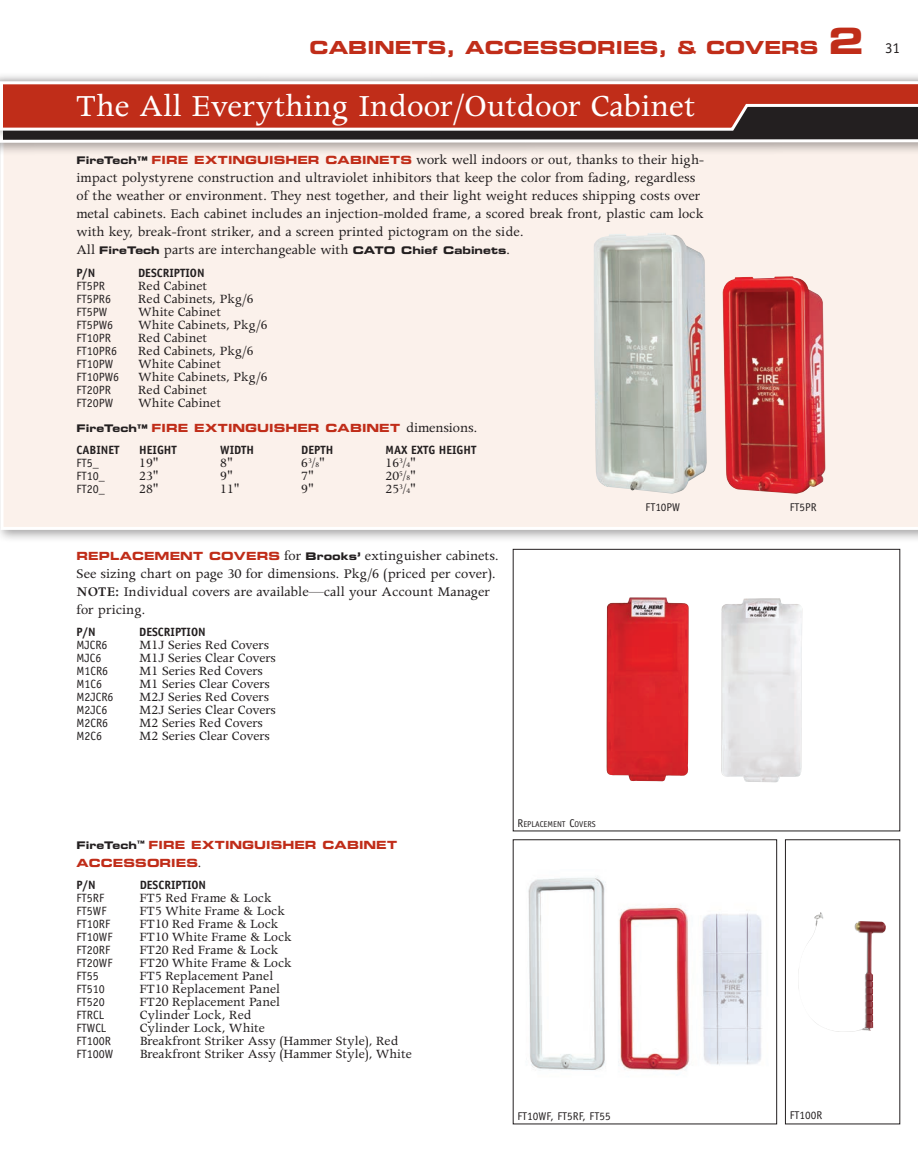
<style>
.page{position:relative;width:918px;height:1175px;background:#fff}
.page>*{position:absolute;margin:0;border:0;box-sizing:border-box;transform-origin:0 0}
.Body_style{font:34.5px "Apollo";color:#fff}
.t1{font:18px "Eurostile LT Std Bold Ex 2";color:#c02d19}
.Subcategory{font:15px/18px "Apollo";color:#231f20}
.Body_style-2{font:15px/18px "Apollo";color:#231f20}
.t2{font:15px "Officina Sans";color:#231f20}
.New_Table{font:14.25px "Apollo";color:#231f20}
.New_Table-2{font:12px "Officina Sans";color:#231f20}
.New_Table-3{font:700 12px "Officina Sans";color:#231f20}
.Body_style-3{font:11.25px/18px "Eurostile LT Std Bold Ex 2";letter-spacing:.005em;color:#c02d19}
.Px{font:11.25px "Officina Sans";color:#231f20}
.Px-2{font:8.4px "Officina Sans";color:#231f20}
.s1{font-size:36px}
.s2{font-family:"Eurostile LT Std Bold Ex 2";font-size:10.5px}
.s3{font-family:"Eurostile LT Std Bold Ex 2";font-size:11.25px;color:#c02d19}
.s4{font-size:10.5px;color:#231f20}
.s5{font-family:"Apollo";font-size:15px;color:#231f20}
.s6{font-size:7.8px}
.s7{font-weight:600}
.s8{font-size:11.25px}
</style>
<div class="page">
<div style="left:0;top:94px;width:918px;height:449px;background:#231f20;opacity:.4"></div>
<div style="left:1px;top:156px;width:917px;height:374px;background:#fbf1eb"></div>
<div style="left:0;top:75px;width:918px;height:81px;background:#231f20;opacity:.4"></div>
<svg style="left:0;top:140px;width:918px;height:4px"></svg>
<div style="left:0;top:72px;width:918px;height:68px;background:#231f20;opacity:.4"></div>
<svg style="left:0;top:80px;width:918px;height:52px;background:#b54839"></svg>
<img style="left:594px;top:233px;width:231px;height:261px">
<img style="left:798px;top:912px;width:75px;height:120px">
<div style="left:785px;top:839px;width:115px;height:285px;border:1px solid #231f20"></div>
<img style="left:528px;top:877px;width:234px;height:199px">
<div style="left:513px;top:839px;width:264px;height:285px;border:1px solid #231f20"></div>
<img style="left:606px;top:597px;width:83px;height:184px">
<img style="left:721px;top:598px;width:81px;height:184px">
<p class="t1" style="left:310px;top:35px;width:556px">CABINETS, ACCESSORIES, &amp; COVERS <span class="s1">2</span></p>
<p class="Body_style" style="left:76px;top:87px;width:621px">The All Everything Indoor/Outdoor Cabinet</p>
<p class="Subcategory" style="left:76px;top:151px;width:629px"><span class="s2">FireTech™</span> <span class="s3">FIRE EXTINGUISHER CABINETS</span> work well indoors or out, thanks to their high&shy;impact polystyrene construction and ultraviolet inhibitors that keep the color from fading, regardless of the weather or environment. They nest together, and their light weight reduces shipping costs over metal cabinets. Each cabinet includes an injection-molded frame, a scored break front, plastic cam lock with key, break-front striker, and a screen printed pictogram on the side.<br>All <span class="s2">FireTech</span> parts are interchangeable with <span class="s2">CATO Chief Cabinets</span>.</p>
<p class="New_Table-3" style="left:76px;top:265px;width:21px">P/N</p>
<p class="New_Table-3" style="left:138px;top:265px;width:68px">DESCRIPTION</p>
<p class="New_Table-2" style="left:76px;top:279px;width:30px">FT5PR</p>
<p class="New_Table" style="left:138px;top:278px;width:71px">Red Cabinet</p>
<p class="New_Table-2" style="left:76px;top:292px;width:36px">FT5PR6</p>
<p class="New_Table" style="left:138px;top:291px;width:117px">Red Cabinets, Pkg/6</p>
<p class="New_Table-2" style="left:76px;top:304px;width:32px">FT5PW</p>
<p class="New_Table" style="left:138px;top:304px;width:84px">White Cabinet</p>
<p class="New_Table-2" style="left:76px;top:317px;width:38px">FT5PW6</p>
<p class="New_Table" style="left:138px;top:317px;width:131px">White Cabinets, Pkg/6</p>
<p class="New_Table-2" style="left:76px;top:330px;width:36px">FT10PR</p>
<p class="New_Table" style="left:138px;top:330px;width:71px">Red Cabinet</p>
<p class="New_Table-2" style="left:76px;top:343px;width:42px">FT10PR6</p>
<p class="New_Table" style="left:138px;top:343px;width:117px">Red Cabinets, Pkg/6</p>
<p class="New_Table-2" style="left:76px;top:356px;width:38px">FT10PW</p>
<p class="New_Table" style="left:138px;top:356px;width:84px">White Cabinet</p>
<p class="New_Table-2" style="left:76px;top:369px;width:44px">FT10PW6</p>
<p class="New_Table" style="left:138px;top:369px;width:131px">White Cabinets, Pkg/6</p>
<p class="New_Table-2" style="left:76px;top:382px;width:36px">FT20PR</p>
<p class="New_Table" style="left:138px;top:382px;width:71px">Red Cabinet</p>
<p class="New_Table-2" style="left:76px;top:395px;width:38px">FT20PW</p>
<p class="New_Table" style="left:138px;top:394px;width:84px">White Cabinet</p>
<p class="Body_style-3" style="left:77px;top:419px;width:402px"><span class="s4">FireTech™</span> FIRE EXTINGUISHER CABINET <span class="s5">dimensions.</span></p>
<p class="New_Table-3" style="left:76px;top:443px;width:45px">CABINET</p>
<p class="New_Table-3" style="left:139px;top:443px;width:39px">HEIGHT</p>
<p class="New_Table-3" style="left:220px;top:443px;width:35px">WIDTH</p>
<p class="New_Table-3" style="left:301px;top:443px;width:34px">DEPTH</p>
<p class="New_Table-3" style="left:386px;top:443px;width:92px">MAX EXTG HEIGHT</p>
<p class="New_Table-2" style="left:76px;top:456px;width:24px">FT5_</p>
<p class="New_Table" style="left:139px;top:455px;width:21px">19"</p>
<p class="New_Table" style="left:220px;top:455px;width:14px">8"</p>
<p class="New_Table" style="left:301px;top:455px;width:25px">6<sup>3</sup><sup>/</sup><span class="s6">8</span>"</p>
<p class="New_Table" style="left:386px;top:455px;width:32px">16<sup>3</sup><sup>/</sup><span class="s6">4</span>"</p>
<p class="New_Table-2" style="left:76px;top:469px;width:30px">FT10_</p>
<p class="New_Table" style="left:139px;top:468px;width:21px">23"</p>
<p class="New_Table" style="left:220px;top:468px;width:14px">9"</p>
<p class="New_Table" style="left:301px;top:468px;width:14px">7"</p>
<p class="New_Table" style="left:386px;top:468px;width:32px">20<sup>5</sup><sup>/</sup><span class="s6">8</span>"</p>
<p class="New_Table-2" style="left:76px;top:482px;width:30px">FT20_</p>
<p class="New_Table" style="left:139px;top:481px;width:21px">28"</p>
<p class="New_Table" style="left:220px;top:481px;width:21px">11"</p>
<p class="New_Table" style="left:301px;top:481px;width:14px">9"</p>
<p class="New_Table" style="left:386px;top:481px;width:32px">25<sup>3</sup><sup>/</sup><span class="s6">4</span>"</p>
<p class="Px" style="left:646px;top:500px;width:36px">FT10PW</p>
<p class="Px" style="left:790px;top:500px;width:28px">FT5PR</p>
<p class="Body_style-2" style="left:77px;top:546px;width:424px"><span class="s3">REPLACEMENT COVERS</span> for <span class="s2">Brooks’</span> extinguisher cabinets.<br>See sizing chart on page 30 for dimensions. Pkg/6 (priced per cover).<br><span class="s7">NOTE:</span> Individual covers are available—call your Account Manager for pricing.</p>
<p class="New_Table-3" style="left:76px;top:624px;width:21px">P/N</p>
<p class="New_Table-3" style="left:139px;top:624px;width:68px">DESCRIPTION</p>
<p class="New_Table-2" style="left:76px;top:638px;width:33px">MJCR6</p>
<p class="New_Table" style="left:139px;top:637px;width:131px">M1J Series Red Covers</p>
<p class="New_Table-2" style="left:76px;top:651px;width:26px">MJC6</p>
<p class="New_Table" style="left:139px;top:650px;width:138px">M1J Series Clear Covers</p>
<p class="New_Table-2" style="left:76px;top:664px;width:33px">M1CR6</p>
<p class="New_Table" style="left:139px;top:663px;width:125px">M1 Series Red Covers</p>
<p class="New_Table-2" style="left:76px;top:676px;width:27px">M1C6</p>
<p class="New_Table" style="left:139px;top:676px;width:132px">M1 Series Clear Covers</p>
<p class="New_Table-2" style="left:76px;top:689px;width:39px">M2JCR6</p>
<p class="New_Table" style="left:139px;top:689px;width:131px">M2J Series Red Covers</p>
<p class="New_Table-2" style="left:76px;top:702px;width:32px">M2JC6</p>
<p class="New_Table" style="left:139px;top:702px;width:138px">M2J Series Clear Covers</p>
<p class="New_Table-2" style="left:76px;top:715px;width:33px">M2CR6</p>
<p class="New_Table" style="left:139px;top:715px;width:125px">M2 Series Red Covers</p>
<p class="New_Table-2" style="left:76px;top:728px;width:27px">M2C6</p>
<p class="New_Table" style="left:139px;top:728px;width:132px">M2 Series Clear Covers</p>
<p class="t2" style="left:885px;top:39px;width:16px">31</p>
<p class="Body_style-3" style="left:77px;top:835px;width:322px"><span class="s4">FireTech</span><sup>™</sup> FIRE EXTINGUISHER CABINET<br>ACCESSORIES<span class="s5">.</span></p>
<p class="New_Table-3" style="left:76px;top:877px;width:21px">P/N</p>
<p class="New_Table-3" style="left:140px;top:877px;width:68px">DESCRIPTION</p>
<p class="New_Table-2" style="left:76px;top:891px;width:29px">FT5RF</p>
<p class="New_Table" style="left:140px;top:890px;width:133px">FT5 Red Frame &amp; Lock</p>
<p class="New_Table-2" style="left:76px;top:904px;width:32px">FT5WF</p>
<p class="New_Table" style="left:140px;top:903px;width:147px">FT5 White Frame &amp; Lock</p>
<p class="New_Table-2" style="left:76px;top:917px;width:35px">FT10RF</p>
<p class="New_Table" style="left:140px;top:916px;width:140px">FT10 Red Frame &amp; Lock</p>
<p class="New_Table-2" style="left:76px;top:930px;width:38px">FT10WF</p>
<p class="New_Table" style="left:140px;top:929px;width:154px">FT10 White Frame &amp; Lock</p>
<p class="New_Table-2" style="left:76px;top:942px;width:35px">FT20RF</p>
<p class="New_Table" style="left:140px;top:942px;width:140px">FT20 Red Frame &amp; Lock</p>
<p class="New_Table-2" style="left:76px;top:955px;width:38px">FT20WF</p>
<p class="New_Table" style="left:140px;top:955px;width:154px">FT20 White Frame &amp; Lock</p>
<p class="New_Table-2" style="left:76px;top:968px;width:24px">FT55</p>
<p class="New_Table" style="left:140px;top:968px;width:135px">FT5 Replacement Panel</p>
<p class="New_Table-2" style="left:76px;top:981px;width:30px">FT510</p>
<p class="New_Table" style="left:140px;top:981px;width:142px">FT10 Replacement Panel</p>
<p class="New_Table-2" style="left:76px;top:994px;width:30px">FT520</p>
<p class="New_Table" style="left:140px;top:994px;width:142px">FT20 Replacement Panel</p>
<p class="New_Table-2" style="left:76px;top:1007px;width:29px">FTRCL</p>
<p class="New_Table" style="left:140px;top:1007px;width:113px">Cylinder Lock, Red</p>
<p class="New_Table-2" style="left:76px;top:1020px;width:31px">FTWCL</p>
<p class="New_Table" style="left:140px;top:1020px;width:127px">Cylinder Lock, White</p>
<p class="New_Table-2" style="left:76px;top:1033px;width:36px">FT100R</p>
<p class="New_Table" style="left:140px;top:1032px;width:260px">Breakfront Striker Assy (Hammer Style), Red</p>
<p class="New_Table-2" style="left:76px;top:1046px;width:38px">FT100W</p>
<p class="New_Table" style="left:140px;top:1045px;width:274px">Breakfront Striker Assy (Hammer Style), White</p>
<p class="Px-2" style="left:518px;top:819px;width:80px"><span class="s8">R</span>EPLACEMENT <span class="s8">C</span>OVERS</p>
<p class="Px" style="left:518px;top:1109px;width:95px">FT10WF, FT5RF, FT55</p>
<p class="Px" style="left:790px;top:1108px;width:34px">FT100R</p>
</div>
